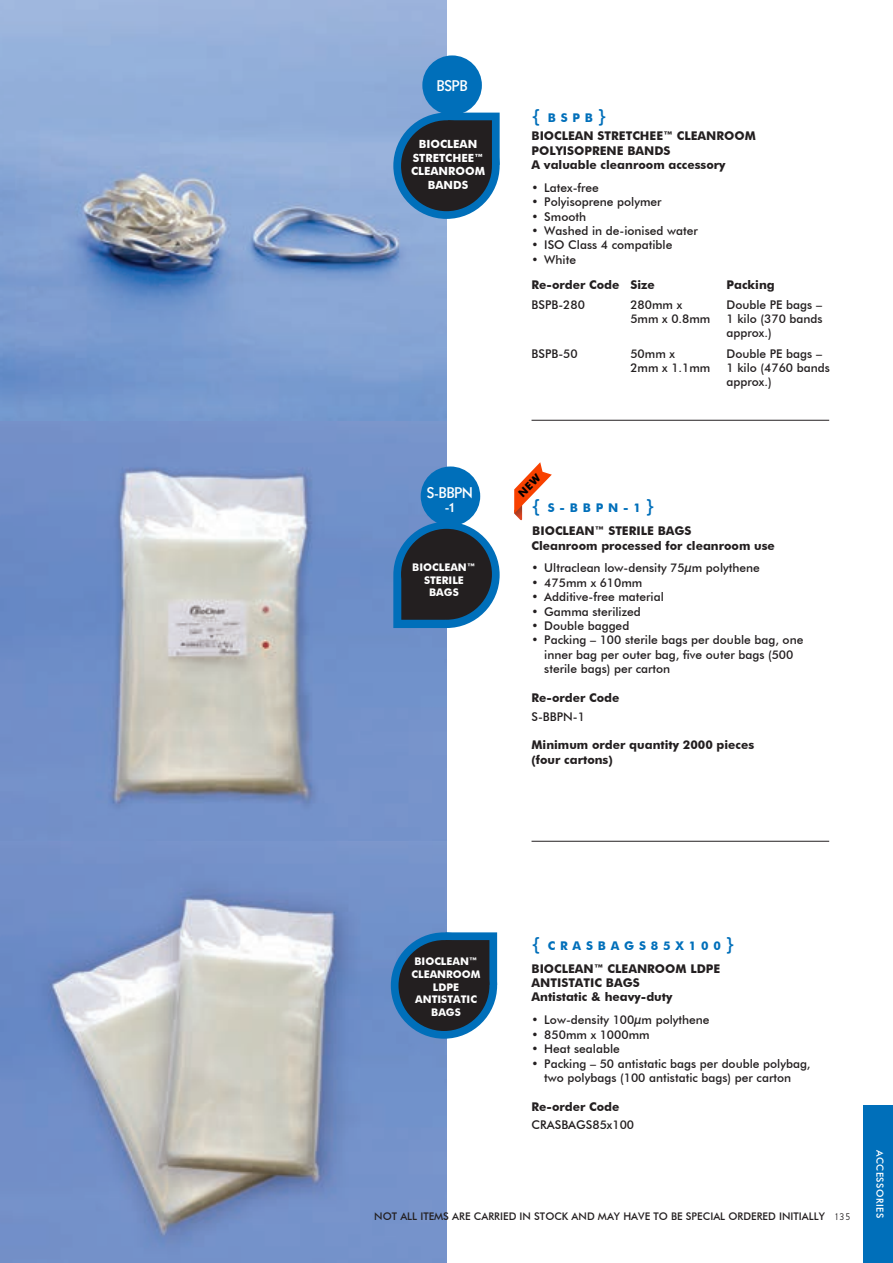
<style>
.page{position:relative;width:893px;height:1263px;background:#fff}
.page>*{position:absolute;margin:0;border:0;box-sizing:border-box;transform-origin:0 0}
.t1{font:800 15px/13.5px "Kabel";color:#fff;text-align:center}
.Bulletted_List{font:500 12px/14.4px "Futura BT";color:#231f20}
.Bulletted_List-2{font:700 12px/14.4px "Futura BT";color:#231f20}
.t2{font:700 12px "Futura BT";letter-spacing:.4em;color:#006fba}
.Product_name_White_9{font:700 11.25px/13.5px "Futura BT";color:#fff;text-align:center}
.t3{font:500 10.5px "Futura BT";color:#231f20}
.Product_name_White_9-2{font:700 10.5px/12.6px "Futura BT";color:#fff;text-align:center}
.t4{font:10.5px "Kabel";color:#231f20}
.t5{font:500 9.75px "Futura BT";letter-spacing:.05em;color:#fff}
.s1{font-weight:500;font-size:18px}
</style>
<div class="page">
<img style="left:0;top:0;width:446px;height:1263px">
<hr style="left:531px;top:841px;width:298px;height:1px;background:#231f20">
<hr style="left:531px;top:420px;width:298px;height:1px;background:#231f20">
<svg style="left:393px;top:522px;width:107px;height:106px;background:#374f63"></svg>
<div style="left:421px;top:466px;width:59px;height:60px;background:#006fba;border-radius:50%"></div>
<div style="left:391px;top:932px;width:106px;height:107px;background:#006fba;border-radius:50%"></div>
<div style="left:398px;top:940px;width:91px;height:91px;background:#231f20;border-radius:50%"></div>
<svg style="left:445px;top:932px;width:52px;height:53px"></svg>
<div style="left:393px;top:113px;width:107px;height:106px;background:#006fba;border-radius:50%"></div>
<div style="left:401px;top:120px;width:91px;height:91px;background:#231f20;border-radius:50%"></div>
<svg style="left:448px;top:113px;width:52px;height:52px"></svg>
<div style="left:422px;top:55px;width:60px;height:60px;background:#006fba;border-radius:50%"></div>
<div style="left:863px;top:1105px;width:30px;height:158px;background:#006fba"></div>
<svg style="left:514px;top:462px;width:38px;height:59px"></svg>
<p class="t1" style="left:437px;top:79px;width:32px">BSPB</p>
<p class="Product_name_White_9" style="left:411px;top:137px;width:76px">BIOCLEAN<br>STRETCHEE™<br>CLEANROOM<br>BANDS</p>
<p class="t1" style="left:427px;top:486px;width:48px">S-BBPN -1</p>
<p class="Product_name_White_9-2" style="left:412px;top:561px;width:65px">BIOCLEAN™</p>
<p class="Product_name_White_9-2" style="left:424px;top:573px;width:41px">STERILE<br>BAGS</p>
<p class="t2" style="left:531px;top:110px;width:77px"><span class="s1">{</span> BSPB<span class="s1">}</span></p>
<p class="Bulletted_List-2" style="left:531px;top:129px;width:226px">BIOCLEAN STRETCHEE™ CLEANROOM<br>POLYISOPRENE BANDS</p>
<p class="Bulletted_List-2" style="left:531px;top:157px;width:196px">A valuable cleanroom accessory</p>
<p class="Bulletted_List" style="left:531px;top:180px;width:69px">• Latex-free</p>
<p class="Bulletted_List" style="left:531px;top:195px;width:132px">• Polyisoprene polymer</p>
<p class="Bulletted_List" style="left:531px;top:209px;width:56px">• Smooth</p>
<p class="Bulletted_List" style="left:531px;top:223px;width:168px">• Washed in de-ionised water</p>
<p class="Bulletted_List" style="left:531px;top:238px;width:142px">• ISO Class 4 compatible</p>
<p class="Bulletted_List" style="left:531px;top:252px;width:46px">• White</p>
<p class="Bulletted_List-2" style="left:531px;top:277px;width:89px">Re-order Code</p>
<p class="Bulletted_List-2" style="left:630px;top:277px;width:26px">Size</p>
<p class="Bulletted_List-2" style="left:726px;top:277px;width:50px">Packing</p>
<p class="Bulletted_List" style="left:531px;top:297px;width:55px">BSPB-280</p>
<p class="Bulletted_List" style="left:630px;top:297px;width:82px">280mm x<br>5mm x 0.8mm</p>
<p class="Bulletted_List" style="left:726px;top:297px;width:98px;text-align:justify">Double PE bags – 1 kilo (370 bands approx.)</p>
<p class="Bulletted_List" style="left:531px;top:346px;width:48px">BSPB-50</p>
<p class="Bulletted_List" style="left:630px;top:346px;width:82px">50mm x<br>2mm x 1.1mm</p>
<p class="Bulletted_List" style="left:726px;top:346px;width:105px">Double PE bags –<br>1 kilo (4760 bands approx.)</p>
<p class="t2" style="left:531px;top:501px;width:125px"><span class="s1">{</span> S-BBPN-1<span class="s1">}</span></p>
<p class="Bulletted_List-2" style="left:532px;top:523px;width:161px">BIOCLEAN™ STERILE BAGS</p>
<p class="Bulletted_List-2" style="left:531px;top:538px;width:245px">Cleanroom processed for cleanroom use</p>
<p class="Bulletted_List" style="left:531px;top:561px;width:230px">• Ultraclean low-density 75µm polythene</p>
<p class="Bulletted_List" style="left:531px;top:575px;width:112px">• 475mm x 610mm</p>
<p class="Bulletted_List" style="left:531px;top:590px;width:134px">• Additive-free material</p>
<p class="Bulletted_List" style="left:531px;top:604px;width:111px">• Gamma sterilized</p>
<p class="Bulletted_List" style="left:531px;top:618px;width:99px">• Double bagged</p>
<p class="Bulletted_List" style="left:544px;top:633px;width:261px;text-indent:-13px">• Packing – 100 sterile bags per double bag, one inner bag per outer bag, five outer bags (500 sterile bags) per carton</p>
<p class="Bulletted_List-2" style="left:531px;top:690px;width:89px">Re-order Code</p>
<p class="Bulletted_List" style="left:531px;top:709px;width:55px">S-BBPN-1</p>
<p class="Bulletted_List-2" style="left:531px;top:738px;width:224px">Minimum order quantity 2000 pieces (four cartons)</p>
<p class="Product_name_White_9-2" style="left:414px;top:955px;width:65px">BIOCLEAN™</p>
<p class="Product_name_White_9-2" style="left:412px;top:968px;width:71px">CLEANROOM<br>LDPE<br>ANTISTATIC<br>BAGS</p>
<p class="t2" style="left:531px;top:938px;width:205px"><span class="s1">{</span> CRASBAGS85X100<span class="s1">}</span></p>
<p class="Bulletted_List-2" style="left:531px;top:961px;width:190px">BIOCLEAN™ CLEANROOM LDPE<br>ANTISTATIC BAGS</p>
<p class="Bulletted_List-2" style="left:531px;top:990px;width:142px">Antistatic &amp; heavy-duty</p>
<p class="Bulletted_List" style="left:531px;top:1013px;width:180px">• Low-density 100µm polythene</p>
<p class="Bulletted_List" style="left:531px;top:1027px;width:120px">• 850mm x 1000mm</p>
<p class="Bulletted_List" style="left:531px;top:1041px;width:90px">• Heat sealable</p>
<p class="Bulletted_List" style="left:531px;top:1056px;width:281px;text-align:center">• Packing – 50 antistatic bags per double polybag, two polybags (100 antistatic bags) per carton</p>
<p class="Bulletted_List-2" style="left:531px;top:1099px;width:89px">Re-order Code</p>
<p class="Bulletted_List" style="left:531px;top:1118px;width:104px">CRASBAGS85x100</p>
<p class="t3" style="left:374px;top:1210px;width:452px">NOT ALL ITEMS ARE CARRIED IN STOCK AND MAY HAVE TO BE SPECIAL ORDERED INITIALLY</p>
<p class="t4" style="left:835px;top:1210px;width:16px">135</p>
<p class="t5" style="left:886px;top:1150px;width:70px;rotate:90deg">ACCESSORIES</p>
</div>
